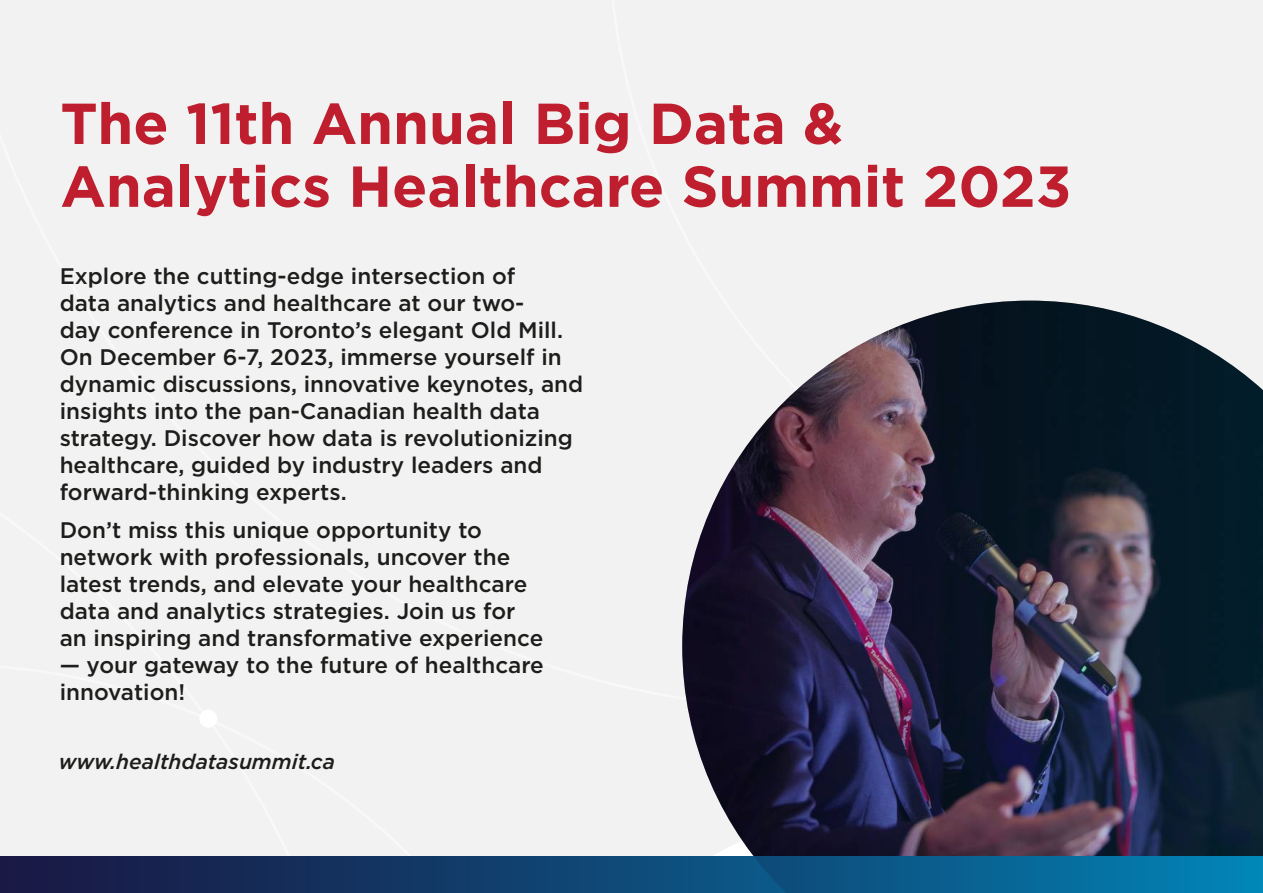
<style>
.page{position:relative;width:1263px;height:893px;background:#fff}
.page>*{position:absolute;margin:0;border:0;box-sizing:border-box;transform-origin:0 0}
.t1{font:700 57.6px/62.8px "Gotham";color:#be1e2d}
.t2{font:500 22.5px/27px "Gotham";color:#1d1d1b}
.t3{font:italic 500 21px "Gotham";color:#1d1d1b}
</style>
<div class="page">
<div style="left:608px;top:799px;width:74px;height:57px;background:#f2f2f2"></div>
<div style="left:0;top:711px;width:608px;height:145px;background:#f2f2f2"></div>
<div style="left:0;top:0;width:682px;height:711px;background:#f2f2f2"></div>
<div style="left:607px;top:0;width:656px;height:591px;background:#f2f2f2"></div>
<div style="left:199px;top:710px;width:18px;height:18px;background:#fff;border-radius:50%"></div>
<svg style="left:0;top:856px;width:682px;height:37px;background:#13325f"></svg>
<img style="left:682px;top:301px;width:581px;height:592px">
<h1 class="t1" style="left:60px;top:92px;width:1013px">The 11th Annual Big Data &amp;<br>Analytics Healthcare Summit 2023</h1>
<p class="t2" style="left:60px;top:262px;width:525px">Explore the cutting-edge intersection of<br>data analytics and healthcare at our two-<br>day conference in Toronto’s elegant Old Mill.<br>On December 6-7, 2023, immerse yourself in dynamic discussions, innovative keynotes, and insights into the pan-Canadian health data strategy. Discover how data is revolutionizing healthcare, guided by industry leaders and forward-thinking experts.</p>
<p class="t2" style="left:60px;top:516px;width:485px">Don’t miss this unique opportunity to network with professionals, uncover the latest trends, and elevate your healthcare data and analytics strategies. Join us for an inspiring and transformative experience</p>
<p class="t2" style="left:60px;top:651px;width:486px">— your gateway to the future of healthcare innovation!</p>
<p class="t3" style="left:59px;top:747px;width:278px">www.healthdatasummit.ca</p>
</div>
